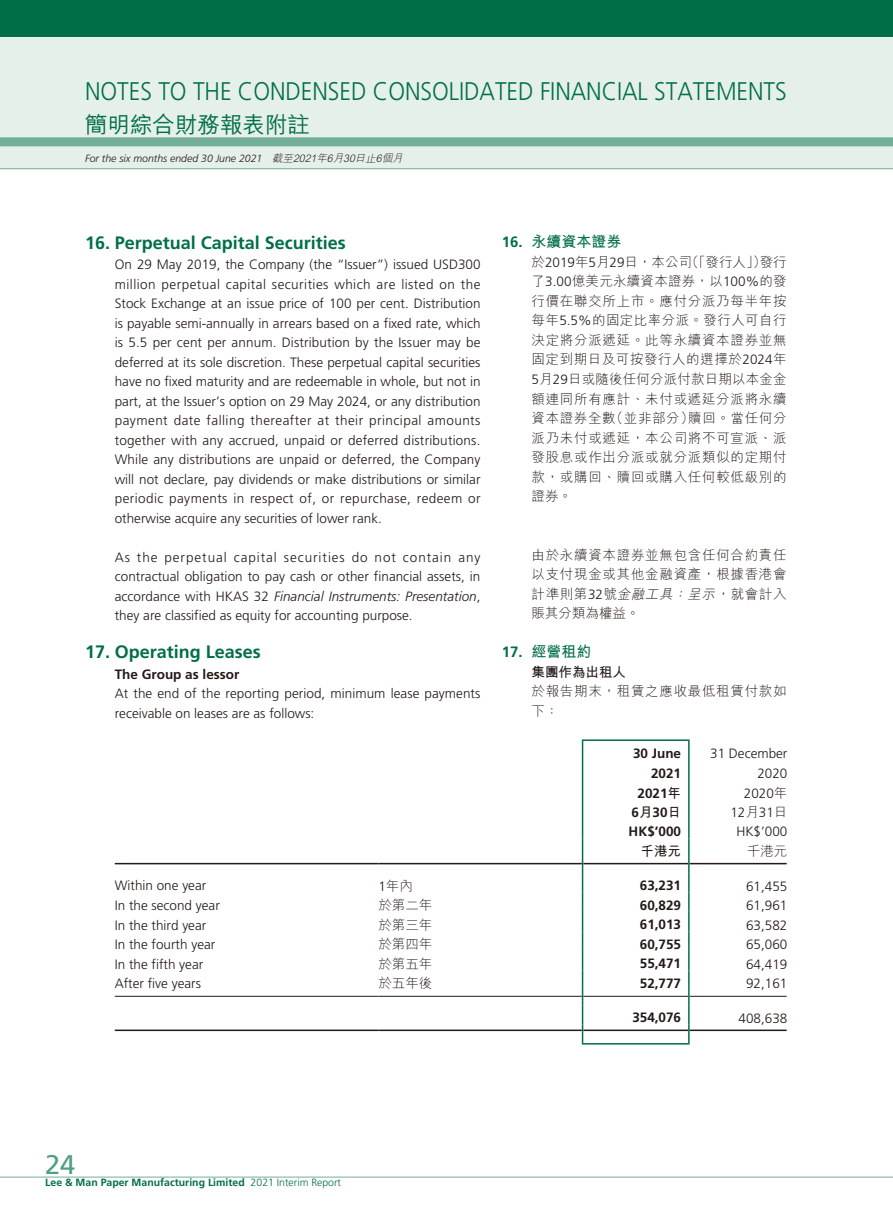
<style>
.page{position:relative;width:893px;height:1212px;background:#fff}
.page>*{position:absolute;margin:0;border:0;box-sizing:border-box;transform-origin:0 0}
.t1{font:27px "Frutiger LT Std";color:#529f84}
.t2{font:300 25.5px "Frutiger LT Std";color:#006f47;scale:.91 1}
.t3{font:22.5px "M Hei HK Medium E Ten B5 H";color:#006f47}
.t4{font:700 18px "Frutiger LT Std";color:#006f47}
.t5{font:15px "M Hei HK Bold E Ten B5 H";color:#006f47}
.t6{font:300 13.5px/19.5px "Frutiger LT Std";color:#231916;text-align:justify}
.t7{font:13.5px/19.5px "M Hei HK Light E Ten B5 H";letter-spacing:.055em;color:#231916;text-align:justify}
.t8{font:700 13.5px/19.5px "Frutiger LT Std";color:#231916;text-align:right}
.t9{font:13.5px "M Hei HK Bold E Ten B5 H";color:#231916}
.t10{font:700 10.5px "Frutiger LT Std";color:#006f47}
.t11{font:italic 300 10.5px "Frutiger LT Std";color:#231916}
.s1{font-family:"M Hei HK Light E Ten B5 H";font-weight:400}
.s2{font-style:italic}
.s3{font-family:"Frutiger LT Std";font-weight:700}
.s4{font-family:"Frutiger LT Std";font-weight:300}
.s5{font-family:"M Hei HK Bold E Ten B5 H";font-weight:400}
.s6{font-weight:300}
</style>
<div class="page">
<div style="left:0;top:0;width:893px;height:168px;background:#e6f0ea"></div>
<div style="left:0;top:137px;width:893px;height:9px;background:#73ae96"></div>
<hr style="left:0;top:168px;width:893px;height:1px;background:#73ae96">
<div style="left:0;top:0;width:893px;height:36px;background:#006f47"></div>
<hr style="left:0;top:1177px;width:893px;height:1px;background:#73ae96">
<hr style="left:582px;top:1043px;width:108px;height:1px;background:#006f47">
<svg style="left:688px;top:1025px;width:2px;height:18px"></svg>
<hr style="left:582px;top:739px;width:108px;height:2px;background:#006f47">
<hr style="left:582px;top:741px;width:1px;height:39px;background:#006f47">
<hr style="left:688px;top:741px;width:2px;height:39px;background:#006f47">
<hr style="left:582px;top:780px;width:1px;height:39px;background:#006f47">
<hr style="left:688px;top:780px;width:2px;height:39px;background:#006f47">
<svg style="left:688px;top:990px;width:2px;height:15px"></svg>
<svg style="left:688px;top:819px;width:2px;height:19px"></svg>
<hr style="left:688px;top:838px;width:2px;height:20px;background:#006f47">
<svg style="left:688px;top:858px;width:2px;height:34px"></svg>
<hr style="left:688px;top:892px;width:2px;height:20px;background:#006f47">
<svg style="left:688px;top:912px;width:2px;height:19px"></svg>
<hr style="left:688px;top:931px;width:2px;height:20px;background:#006f47">
<svg style="left:688px;top:951px;width:2px;height:19px"></svg>
<hr style="left:688px;top:970px;width:2px;height:20px;background:#006f47">
<svg style="left:582px;top:819px;width:1px;height:224px"></svg>
<hr style="left:688px;top:1005px;width:2px;height:20px;background:#006f47">
<hr style="left:115px;top:863px;width:263px;height:1px;background:#231916">
<hr style="left:378px;top:863px;width:204px;height:1px;background:#231916">
<hr style="left:583px;top:863px;width:105px;height:1px;background:#231916">
<hr style="left:690px;top:863px;width:97px;height:1px;background:#231916">
<hr style="left:115px;top:996px;width:263px;height:1px;background:#231916">
<hr style="left:378px;top:996px;width:204px;height:1px;background:#231916">
<hr style="left:583px;top:996px;width:105px;height:1px;background:#231916">
<hr style="left:690px;top:996px;width:97px;height:1px;background:#231916">
<hr style="left:115px;top:1029px;width:263px;height:2px;background:#231916">
<hr style="left:378px;top:1029px;width:204px;height:2px;background:#231916">
<hr style="left:583px;top:1029px;width:105px;height:2px;background:#231916">
<hr style="left:690px;top:1029px;width:97px;height:2px;background:#231916">
<h2 class="t2" style="left:85px;top:79px;width:772px">NOTES TO THE CONDENSED CONSOLIDATED FINANCIAL STATEMENTS</h2>
<h3 class="t3" style="left:85px;top:117px;width:226px">簡明綜合財務報表附註</h3>
<p class="t11" style="left:85px;top:153px;width:322px">For the six months ended 30 June 2021 <span class="s1">截至2021年6月30日止6個月</span></p>
<h3 class="t4" style="left:85px;top:234px;width:262px">16. Perpetual Capital Securities</h3>
<p class="t6" style="left:115px;top:255px;width:367px">On 29 May 2019, the Company (the “Issuer”) issued USD300 million perpetual capital securities which are listed on the Stock Exchange at an issue price of 100 per cent. Distribution is payable semi-annually in arrears based on a fixed rate, which is 5.5 per cent per annum. Distribution by the Issuer may be deferred at its sole discretion. These perpetual capital securities have no fixed maturity and are redeemable in whole, but not in part, at the Issuer’s option on 29 May 2024, or any distribution payment date falling thereafter at their principal amounts together with any accrued, unpaid or deferred distributions.<br>While any distributions are unpaid or deferred, the Company will not declare, pay dividends or make distributions or similar periodic payments in respect of, or repurchase, redeem or otherwise acquire any securities of lower rank.</p>
<p class="t6" style="left:115px;top:548px;width:367px">As the perpetual capital securities do not contain any contractual obligation to pay cash or other financial assets, in accordance with HKAS 32 <span class="s2">Financial Instruments: Presentation</span>, they are classified as equity for accounting purpose.</p>
<h3 class="t4" style="left:85px;top:643px;width:177px">17. Operating Leases</h3>
<p class="t8" style="left:115px;top:665px;width:126px">The Group as lessor</p>
<p class="t6" style="left:115px;top:684px;width:367px">At the end of the reporting period, minimum lease payments receivable on leases are as follows:</p>
<p class="t5" style="left:502px;top:236px;width:121px"><span class="s3">16.</span> 永續資本證券</p>
<p class="t7" style="left:531px;top:254px;width:257px">於<span class="s4">2019</span>年<span class="s4">5</span>月<span class="s4">29</span>日，本公司（「發行人」）發行了<span class="s4">3.00</span>億美元永續資本證券，以<span class="s4">100%</span>的發行價在聯交所上市。應付分派乃每半年按每年<span class="s4">5.5%</span>的固定比率分派。發行人可自行決定將分派遞延。此等永續資本證券並無固定到期日及可按發行人的選擇於<span class="s4">2024</span>年<span class="s4">5</span>月<span class="s4">29</span>日或隨後任何分派付款日期以本金金額連同所有應計、未付或遞延分派將永續資本證券全數（並非部分）贖回。當任何分派乃未付或遞延，本公司將不可宣派、派發股息或作出分派或就分派類似的定期付款，或購回、贖回或購入任何較低級別的證券。</p>
<p class="t7" style="left:531px;top:546px;width:257px">由於永續資本證券並無包含任何合約責任以支付現金或其他金融資產，根據香港會計準則第<span class="s4">32</span>號<span class="s2">金融工具：呈示</span>，就會計入賬其分類為權益。</p>
<p class="t5" style="left:502px;top:645px;width:91px"><span class="s3">17.</span> 經營租約</p>
<p class="t9" style="left:531px;top:666px;width:96px">集團作為出租人</p>
<p class="t7" style="left:531px;top:683px;width:257px">於報告期末，租賃之應收最低租賃付款如下：</p>
<p class="t8" style="left:633px;top:744px;width:50px">30 June<br>2021</p>
<p class="t6" style="left:710px;top:744px;width:79px;text-align:right">31 December<br>2020</p>
<p class="t8" style="left:632px;top:784px;width:51px;text-align:center">2021<span class="s5">年<br></span>6<span class="s5">月</span>30<span class="s5">日</span></p>
<p class="t6" style="left:730px;top:784px;width:59px;text-align:right">2020<span class="s1">年<br></span>12<span class="s1">月</span>31<span class="s1">日</span></p>
<p class="t8" style="left:629px;top:822px;width:54px">HK$’000</p>
<p class="t6" style="left:736px;top:822px;width:53px">HK$’000</p>
<p class="t9" style="left:641px;top:846px;width:42px">千港元</p>
<p class="t7" style="left:747px;top:843px;width:42px">千港元</p>
<p class="t6" style="left:115px;top:876px;width:93px">Within one year</p>
<p class="t7" style="left:378px;top:878px;width:36px"><span class="s4">1</span>年內</p>
<p class="t8" style="left:640px;top:876px;width:43px">63,231</p>
<p class="t6" style="left:746px;top:877px;width:43px">61,455</p>
<p class="t6" style="left:115px;top:896px;width:107px">In the second year</p>
<p class="t7" style="left:378px;top:897px;width:55px">於第二年</p>
<p class="t8" style="left:640px;top:896px;width:43px">60,829</p>
<p class="t6" style="left:746px;top:896px;width:43px">61,961</p>
<p class="t6" style="left:115px;top:916px;width:93px">In the third year</p>
<p class="t7" style="left:378px;top:917px;width:55px">於第三年</p>
<p class="t8" style="left:640px;top:915px;width:43px">61,013</p>
<p class="t6" style="left:746px;top:916px;width:43px">63,582</p>
<p class="t6" style="left:115px;top:935px;width:102px">In the fourth year</p>
<p class="t7" style="left:378px;top:936px;width:55px">於第四年</p>
<p class="t8" style="left:640px;top:935px;width:43px">60,755</p>
<p class="t6" style="left:746px;top:935px;width:43px">65,060</p>
<p class="t6" style="left:115px;top:955px;width:90px">In the fifth year</p>
<p class="t7" style="left:378px;top:956px;width:55px">於第五年</p>
<p class="t8" style="left:640px;top:954px;width:43px">55,471</p>
<p class="t6" style="left:746px;top:955px;width:43px">64,419</p>
<p class="t6" style="left:115px;top:974px;width:88px">After five years</p>
<p class="t7" style="left:378px;top:975px;width:55px">於五年後</p>
<p class="t8" style="left:640px;top:974px;width:43px">52,777</p>
<p class="t6" style="left:746px;top:974px;width:43px">92,161</p>
<p class="t8" style="left:632px;top:1009px;width:50px">354,076</p>
<p class="t6" style="left:739px;top:1009px;width:50px">408,638</p>
<h1 class="t1" style="left:45px;top:1151px;width:32px">24</h1>
<p class="t10" style="left:45px;top:1177px;width:297px">Lee &amp; Man Paper Manufacturing Limited <span class="s6">2021 Interim Report</span></p>
</div>
